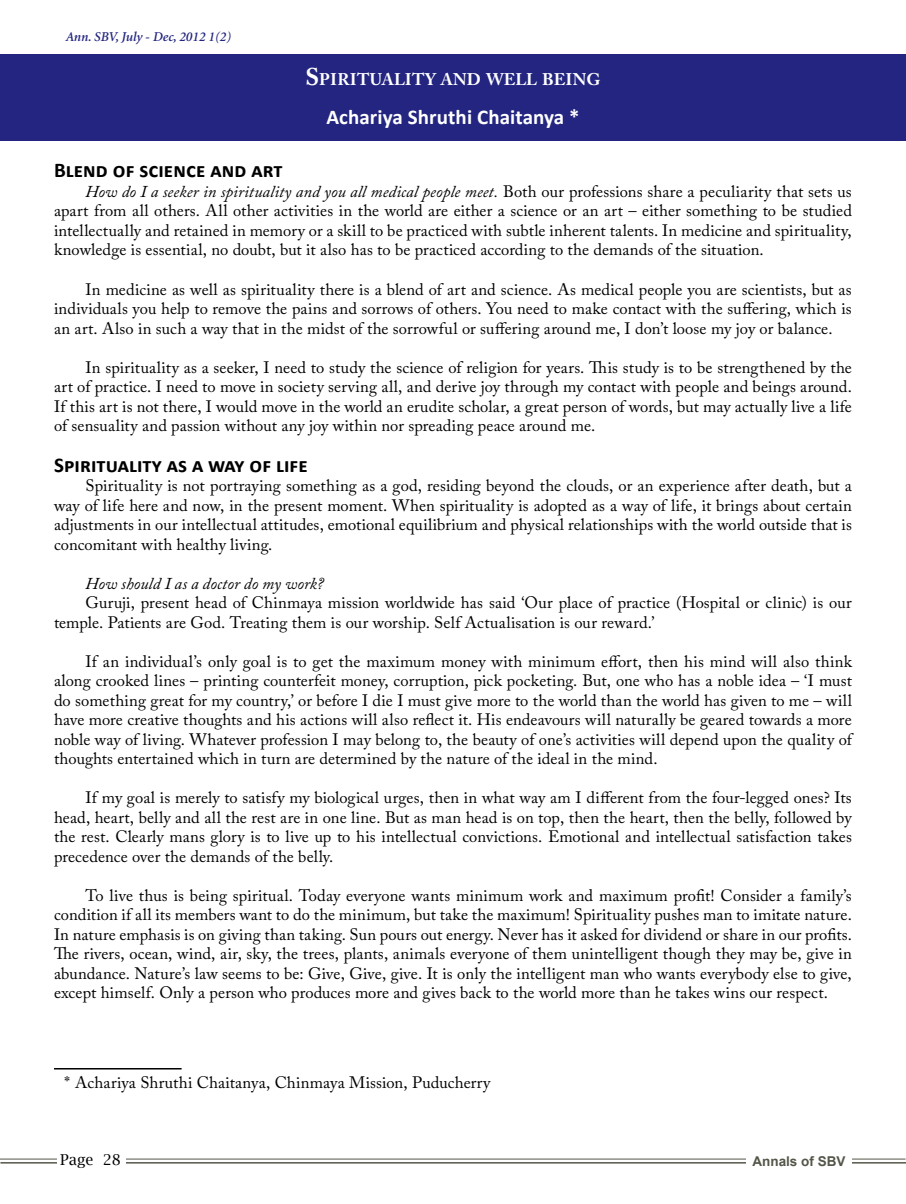
<style>
.page{position:relative;width:906px;height:1204px;background:#fff}
.page>*{position:absolute;margin:0;border:0;box-sizing:border-box;transform-origin:0 0}
.t1{font:700 21px "Calibri";letter-spacing:.005em;color:#000}
.t2{font:700 21px "Calibri";letter-spacing:.005em;color:#fff}
.t3{font:700 16.8px "Adobe Caslon Pro";letter-spacing:.005em;color:#fff}
.t4{font:16.5px/19.5px "Adobe Caslon Pro";letter-spacing:.005em;color:#000;text-align:justify}
.t5{font:italic 16.5px "Adobe Caslon Pro";letter-spacing:.005em;color:#000}
.t6{font:15px "Lucida Bright";color:#000}
.t7{font:italic 600 13.5px "Minion";color:#232580}
.t8{font:700 13.5px "Arial";color:#565549}
.s1{font-size:24px}
.s2{font-style:italic}
</style>
<div class="page">
<hr style="left:0;top:1158px;width:905px;height:1px;background:#565549">
<hr style="left:0;top:1161px;width:906px;height:2px;background:#565549">
<div style="left:57px;top:1149px;width:69px;height:21px;background:#fff"></div>
<div style="left:747px;top:1154px;width:105px;height:13px;background:#fff"></div>
<div style="left:0;top:54px;width:906px;height:86px;background:#232580"></div>
<hr style="left:54px;top:1067px;width:128px;height:2px;background:#000">
<p class="t7" style="left:66px;top:30px;width:167px">Ann. SBV, July - Dec, 2012 1(2)</p>
<p class="t3" style="left:305px;top:70px;width:297px"><span class="s1">S</span>PIRITUALITY AND WELL BEING</p>
<p class="t2" style="left:326px;top:104px;width:255px">Achariya Shruthi Chaitanya *</p>
<p class="t1" style="left:54px;top:157px;width:230px">Blend of science and art</p>
<p class="t4" style="left:54px;top:181px;width:799px;text-indent:31px"><span class="s2">How do I a seeker in spirituality and you all medical people meet.</span> Both our professions share a peculiarity that sets us apart from all others. All other activities in the world are either a science or an art – either something to be studied intellectually and retained in memory or a skill to be practiced with subtle inherent talents. In medicine and spirituality, knowledge is essential, no doubt, but it also has to be practiced according to the demands of the situation.</p>
<p class="t4" style="left:54px;top:279px;width:799px;text-indent:31px">In medicine as well as spirituality there is a blend of art and science. As medical people you are scientists, but as individuals you help to remove the pains and sorrows of others. You need to make contact with the suffering, which is an art. Also in such a way that in the midst of the sorrowful or suffering around me, I don’t loose my joy or balance.</p>
<p class="t4" style="left:54px;top:357px;width:799px;text-indent:31px">In spirituality as a seeker, I need to study the science of religion for years. This study is to be strengthened by the art of practice. I need to move in society serving all, and derive joy through my contact with people and beings around.<br>If this art is not there, I would move in the world an erudite scholar, a great person of words, but may actually live a life of sensuality and passion without any joy within nor spreading peace around me.</p>
<p class="t1" style="left:54px;top:451px;width:255px">Spirituality as a way of life</p>
<p class="t4" style="left:54px;top:475px;width:799px;text-indent:31px">Spirituality is not portraying something as a god, residing beyond the clouds, or an experience after death, but a way of life here and now, in the present moment. When spirituality is adopted as a way of life, it brings about certain adjustments in our intellectual attitudes, emotional equilibrium and physical relationships with the world outside that is concomitant with healthy living.</p>
<p class="t5" style="left:86px;top:573px;width:240px">How should I as a doctor do my work?</p>
<p class="t4" style="left:54px;top:592px;width:799px;text-indent:31px">Guruji, present head of Chinmaya mission worldwide has said ‘Our place of practice (Hospital or clinic) is our temple. Patients are God. Treating them is our worship. Self Actualisation is our reward.’</p>
<p class="t4" style="left:54px;top:651px;width:799px;text-indent:31px">If an individual’s only goal is to get the maximum money with minimum effort, then his mind will also think along crooked lines – printing counterfeit money, corruption, pick pocketing. But, one who has a noble idea – ‘I must do something great for my country,’ or before I die I must give more to the world than the world has given to me – will have more creative thoughts and his actions will also reflect it. His endeavours will naturally be geared towards a more noble way of living. Whatever profession I may belong to, the beauty of one’s activities will depend upon the quality of thoughts entertained which in turn are determined by the nature of the ideal in the mind.</p>
<p class="t4" style="left:54px;top:787px;width:799px;text-indent:31px">If my goal is merely to satisfy my biological urges, then in what way am I different from the four-legged ones? Its head, heart, belly and all the rest are in one line. But as man head is on top, then the heart, then the belly, followed by the rest. Clearly mans glory is to live up to his intellectual convictions. Emotional and intellectual satisfaction takes precedence over the demands of the belly.</p>
<p class="t4" style="left:54px;top:885px;width:799px;text-indent:31px">To live thus is being spiritual. Today everyone wants minimum work and maximum profit! Consider a family’s condition if all its members want to do the minimum, but take the maximum! Spirituality pushes man to imitate nature.<br>In nature emphasis is on giving than taking. Sun pours out energy. Never has it asked for dividend or share in our profits.<br>The rivers, ocean, wind, air, sky, the trees, plants, animals everyone of them unintelligent though they may be, give in abundance. Nature’s law seems to be: Give, Give, give. It is only the intelligent man who wants everybody else to give, except himself. Only a person who produces more and gives back to the world more than he takes wins our respect.</p>
<p class="t4" style="left:64px;top:1072px;width:427px">* Achariya Shruthi Chaitanya, Chinmaya Mission, Puducherry</p>
<p class="t6" style="left:60px;top:1151px;width:62px">Page 28</p>
<p class="t8" style="left:752px;top:1151px;width:95px">Annals of SBV</p>
</div>
